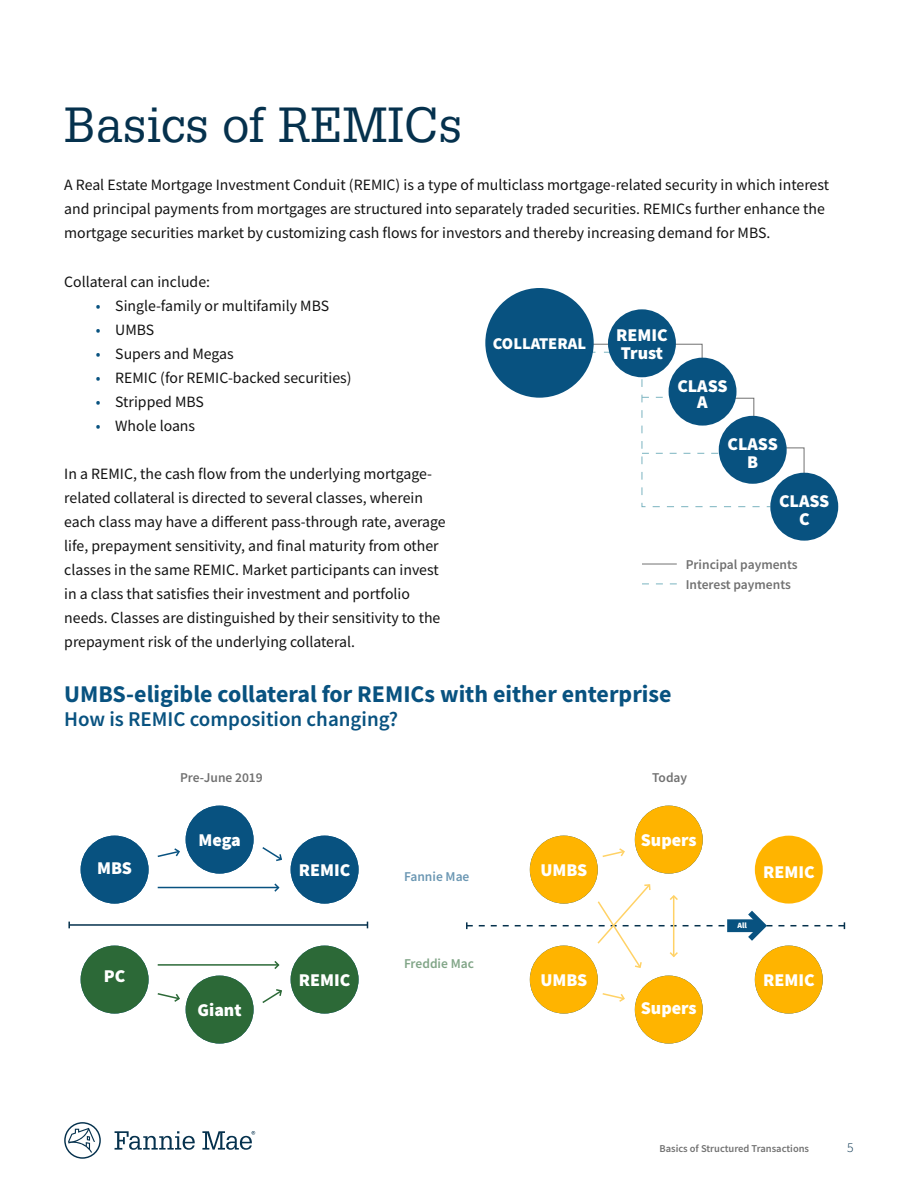
<style>
.page{position:relative;width:918px;height:1188px;background:#fff}
.page>*{position:absolute;margin:0;border:0;box-sizing:border-box;transform-origin:0 0}
.t1{font:48px "Glypha LT Pro";color:#05314d}
.t2{font:700 24px "Source Sans Pro";color:#085280}
.H3-after{font:600 21px "Source Sans Pro";color:#085280}
.t3{font:900 18px "Source Sans Pro";color:#fff}
.t4{font:900 16.5px "Source Sans Pro";color:#fff}
.t5{font:15.75px/24px "Source Sans Pro";color:#121212}
.t6{font:600 13.5px "Source Sans Pro";color:#717171}
.t7{font:600 13.5px "Source Sans Pro";color:#81a587}
.t8{font:600 13.5px "Source Sans Pro";color:#6b97b3}
.t9{font:300 13.5px "Source Sans Pro";color:#05314d}
.t10{font:600 10.5px "Source Sans Pro";color:#717171}
.t11{font:900 7.95px "Source Sans Pro";color:#fff}
.s1{color:#085280}
</style>
<div class="page">
<svg style="left:64px;top:1122px;width:37px;height:37px"></svg>
<svg style="left:115px;top:1131px;width:140px;height:19px"></svg>
<hr style="left:642px;top:564px;width:35px;height:1px;background:#717171">
<svg style="left:642px;top:584px;width:35px;height:1px"></svg>
<svg style="left:590px;top:343px;width:215px;height:165px"></svg>
<div style="left:608px;top:309px;width:68px;height:68px;background:#085280;border-radius:50%"></div>
<div style="left:669px;top:358px;width:68px;height:68px;background:#085280;border-radius:50%"></div>
<div style="left:719px;top:416px;width:68px;height:68px;background:#085280;border-radius:50%"></div>
<div style="left:770px;top:473px;width:68px;height:68px;background:#085280;border-radius:50%"></div>
<div style="left:485px;top:288px;width:109px;height:110px;background:#085280;border-radius:50%"></div>
<hr style="left:69px;top:924px;width:298px;height:2px;background:#05314d">
<div style="left:186px;top:806px;width:68px;height:68px;background:#085280;border-radius:50%"></div>
<div style="left:291px;top:836px;width:68px;height:68px;background:#085280;border-radius:50%"></div>
<div style="left:81px;top:836px;width:68px;height:68px;background:#085280;border-radius:50%"></div>
<div style="left:186px;top:976px;width:68px;height:68px;background:#2c6937;border-radius:50%"></div>
<div style="left:291px;top:946px;width:68px;height:68px;background:#2c6937;border-radius:50%"></div>
<div style="left:81px;top:946px;width:68px;height:68px;background:#2c6937;border-radius:50%"></div>
<div style="left:635px;top:806px;width:68px;height:68px;background:#ffb400;border-radius:50%"></div>
<div style="left:755px;top:836px;width:68px;height:68px;background:#ffb400;border-radius:50%"></div>
<div style="left:530px;top:836px;width:68px;height:68px;background:#ffb400;border-radius:50%"></div>
<div style="left:635px;top:976px;width:68px;height:68px;background:#ffb400;border-radius:50%"></div>
<div style="left:755px;top:946px;width:68px;height:68px;background:#ffb400;border-radius:50%"></div>
<div style="left:530px;top:946px;width:68px;height:68px;background:#ffb400;border-radius:50%"></div>
<svg style="left:262px;top:847px;width:20px;height:15px"></svg>
<svg style="left:262px;top:989px;width:20px;height:14px"></svg>
<hr style="left:158px;top:887px;width:120px;height:1px;background:#085280">
<svg style="left:273px;top:883px;width:7px;height:9px"></svg>
<hr style="left:158px;top:964px;width:120px;height:2px;background:#2c6937">
<svg style="left:273px;top:961px;width:7px;height:8px"></svg>
<svg style="left:602px;top:848px;width:23px;height:9px"></svg>
<svg style="left:602px;top:993px;width:23px;height:9px"></svg>
<svg style="left:466px;top:883px;width:379px;height:86px"></svg>
<svg style="left:157px;top:848px;width:23px;height:9px"></svg>
<svg style="left:157px;top:993px;width:23px;height:9px"></svg>
<h2 class="t1" style="left:64px;top:96px;width:400px">Basics of REMICs</h2>
<p class="t5" style="left:64px;top:173px;width:766px">A Real Estate Mortgage Investment Conduit (REMIC) is a type of multiclass mortgage-related security in which interest and principal payments from mortgages are structured into separately traded securities. REMICs further enhance the mortgage securities market by customizing cash flows for investors and thereby increasing demand for MBS.</p>
<p class="t5" style="left:64px;top:270px;width:147px">Collateral can include:</p>
<p class="t5" style="left:96px;top:294px;width:235px"><span class="s1">•</span> Single-family or multifamily MBS</p>
<p class="t5" style="left:96px;top:318px;width:60px"><span class="s1">•</span> UMBS</p>
<p class="t5" style="left:96px;top:342px;width:139px"><span class="s1">•</span> Supers and Megas</p>
<p class="t5" style="left:96px;top:366px;width:257px"><span class="s1">•</span> REMIC (for REMIC-backed securities)</p>
<p class="t5" style="left:96px;top:390px;width:110px"><span class="s1">•</span> Stripped MBS</p>
<p class="t5" style="left:96px;top:414px;width:101px"><span class="s1">•</span> Whole loans</p>
<p class="t5" style="left:64px;top:462px;width:383px">In a REMIC, the cash flow from the underlying mortgage&shy;related collateral is directed to several classes, wherein each class may have a different pass-through rate, average life, prepayment sensitivity, and final maturity from other classes in the same REMIC. Market participants can invest in a class that satisfies their investment and portfolio needs. Classes are distinguished by their sensitivity to the prepayment risk of the underlying collateral.</p>
<p class="t3" style="left:616px;top:323px;width:53px">REMIC</p>
<p class="t3" style="left:621px;top:341px;width:44px">Trust</p>
<p class="t4" style="left:493px;top:332px;width:95px">COLLATERAL</p>
<p class="t3" style="left:677px;top:373px;width:52px">CLASS</p>
<p class="t3" style="left:697px;top:390px;width:12px">A</p>
<p class="t3" style="left:728px;top:432px;width:52px">CLASS</p>
<p class="t3" style="left:747px;top:450px;width:13px">B</p>
<p class="t3" style="left:779px;top:488px;width:52px">CLASS</p>
<p class="t3" style="left:799px;top:506px;width:12px">C</p>
<p class="t6" style="left:686px;top:555px;width:113px">Principal payments</p>
<p class="t6" style="left:686px;top:575px;width:107px">Interest payments</p>
<h3 class="t2" style="left:64px;top:678px;width:609px">UMBS-eligible collateral for REMICs with either enterprise</h3>
<p class="H3-after" style="left:64px;top:706px;width:336px">How is REMIC composition changing?</p>
<p class="t6" style="left:180px;top:768px;width:84px">Pre-June 2019</p>
<p class="t6" style="left:652px;top:768px;width:37px">Today</p>
<p class="t3" style="left:89px;top:849px;width:53px">REMIC</p>
<p class="t3" style="left:97px;top:855px;width:36px">MBS</p>
<p class="t3" style="left:194px;top:819px;width:53px">REMIC</p>
<p class="t3" style="left:198px;top:837px;width:44px">Trust</p>
<p class="t3" style="left:198px;top:827px;width:44px">Mega</p>
<p class="t3" style="left:299px;top:849px;width:53px">REMIC</p>
<p class="t3" style="left:299px;top:858px;width:53px">REMIC</p>
<p class="t8" style="left:404px;top:868px;width:67px">Fannie Mae</p>
<p class="t3" style="left:538px;top:849px;width:53px">REMIC</p>
<p class="t3" style="left:540px;top:858px;width:48px">UMBS</p>
<p class="t3" style="left:643px;top:819px;width:53px">REMIC</p>
<p class="t3" style="left:648px;top:837px;width:44px">Trust</p>
<p class="t3" style="left:641px;top:827px;width:57px">Supers</p>
<p class="t3" style="left:763px;top:857px;width:53px">REMIC</p>
<p class="t11" style="left:737px;top:920px;width:11px">All</p>
<p class="t3" style="left:104px;top:964px;width:23px">PC</p>
<p class="t3" style="left:299px;top:959px;width:53px">REMIC</p>
<p class="t3" style="left:299px;top:968px;width:53px">REMIC</p>
<p class="t7" style="left:404px;top:954px;width:71px">Freddie Mac</p>
<p class="t3" style="left:538px;top:959px;width:53px">REMIC</p>
<p class="t3" style="left:540px;top:968px;width:48px">UMBS</p>
<p class="t3" style="left:763px;top:959px;width:53px">REMIC</p>
<p class="t3" style="left:763px;top:968px;width:53px">REMIC</p>
<p class="t3" style="left:194px;top:989px;width:53px">REMIC</p>
<p class="t3" style="left:198px;top:998px;width:46px">Giant</p>
<p class="t3" style="left:643px;top:989px;width:53px">REMIC</p>
<p class="t3" style="left:641px;top:995px;width:57px">Supers</p>
<p class="t10" style="left:659px;top:1141px;width:151px">Basics of Structured Transactions</p>
<p class="t9" style="left:847px;top:1139px;width:8px">5</p>
</div>
